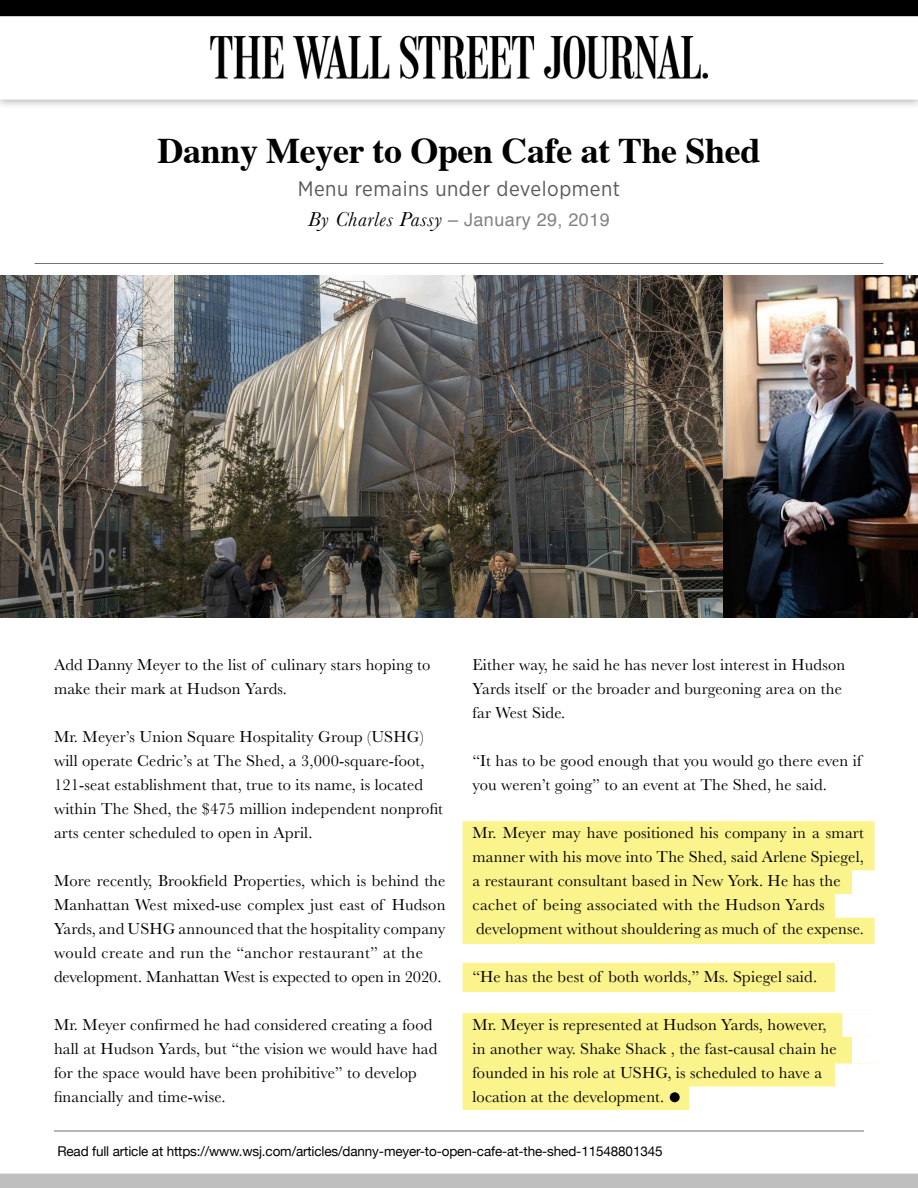
<style>
.page{position:relative;width:918px;height:1188px;background:#fff}
.page>*{position:absolute;margin:0;border:0;box-sizing:border-box;transform-origin:0 0}
.t1{font:700 36px "Times";letter-spacing:-.01em;color:#000}
.t2{font:21px "Gotham Narrow";letter-spacing:.025em;color:#58595b}
.t3{font:18px "Helvetica";letter-spacing:.025em;color:#808285}
.t4{font:16.5px/24px "Baskerville";letter-spacing:.01em;color:#000}
.t5{font:13.5px "Helvetica Neue";letter-spacing:-.01em;color:#000}
.s1{font-family:"Baskerville";font-style:italic;font-size:21px;color:#000}
</style>
<div class="page">
<img style="left:0;top:0;width:918px;height:1188px">
<div style="left:463px;top:821px;width:411px;height:123px;background:#fbf38b"></div>
<div style="left:463px;top:963px;width:372px;height:29px;background:#fbf38b"></div>
<svg style="left:835px;top:870px;width:79px;height:48px"></svg>
<svg style="left:463px;top:1013px;width:450px;height:97px"></svg>
<hr style="left:54px;top:1131px;width:810px;height:1px;background:#6d6e71">
<hr style="left:35px;top:263px;width:848px;height:1px;background:#6d6e71">
<img style="left:722px;top:276px;width:196px;height:342px">
<img style="left:0;top:276px;width:722px;height:342px">
<div style="left:670px;top:1092px;width:10px;height:10px;background:#000;border-radius:50%"></div>
<h1 class="t1" style="left:157px;top:117px;width:605px">Danny Meyer to Open Cafe at The Shed</h1>
<p class="t2" style="left:298px;top:176px;width:324px">Menu remains under development</p>
<p class="t3" style="left:308px;top:206px;width:303px"><span class="s1">By Charles Passy</span> – January 29, 2019</p>
<p class="t4" style="left:54px;top:653px;width:378px">Add Danny Meyer to the list of culinary stars hoping to make their mark at Hudson Yards.</p>
<p class="t4" style="left:54px;top:725px;width:391px">Mr. Meyer’s Union Square Hospitality Group (USHG) will operate Cedric’s at The Shed, a 3,000-square-foot, 121-seat establishment that, true to its name, is located within The Shed, the $475 million independent nonprofit arts center scheduled to open in April.</p>
<p class="t4" style="left:54px;top:869px;width:393px">More recently, Brookfield Properties, which is behind the Manhattan West mixed-use complex just east of Hudson Yards, and USHG announced that the hospitality company would create and run the “anchor restaurant” at the development. Manhattan West is expected to open in 2020.</p>
<p class="t4" style="left:54px;top:1013px;width:385px">Mr. Meyer confirmed he had considered creating a food hall at Hudson Yards, but “the vision we would have had for the space would have been prohibitive” to develop financially and time-wise.</p>
<p class="t4" style="left:473px;top:653px;width:374px">Either way, he said he has never lost interest in Hudson<br>Yards itself or the broader and burgeoning area on the far West Side.</p>
<p class="t4" style="left:473px;top:749px;width:391px">“It has to be good enough that you would go there even if you weren’t going” to an event at The Shed, he said.</p>
<p class="t4" style="left:473px;top:821px;width:393px">Mr. Meyer may have positioned his company in a smart manner with his move into The Shed, said Arlene Spiegel, a restaurant consultant based in New York. He has the cachet of being associated with the Hudson Yards development without shouldering as much of the expense.</p>
<p class="t4" style="left:473px;top:965px;width:346px">“He has the best of both worlds,” Ms. Spiegel said.</p>
<p class="t4" style="left:473px;top:1013px;width:366px">Mr. Meyer is represented at Hudson Yards, however, in another way. Shake Shack , the fast-causal chain he founded in his role at USHG, is scheduled to have a location at the development.</p>
<p class="t5" style="left:57px;top:1141px;width:607px">Read full article at https://www.wsj.com/articles/danny-meyer-to-open-cafe-at-the-shed-11548801345</p>
</div>
